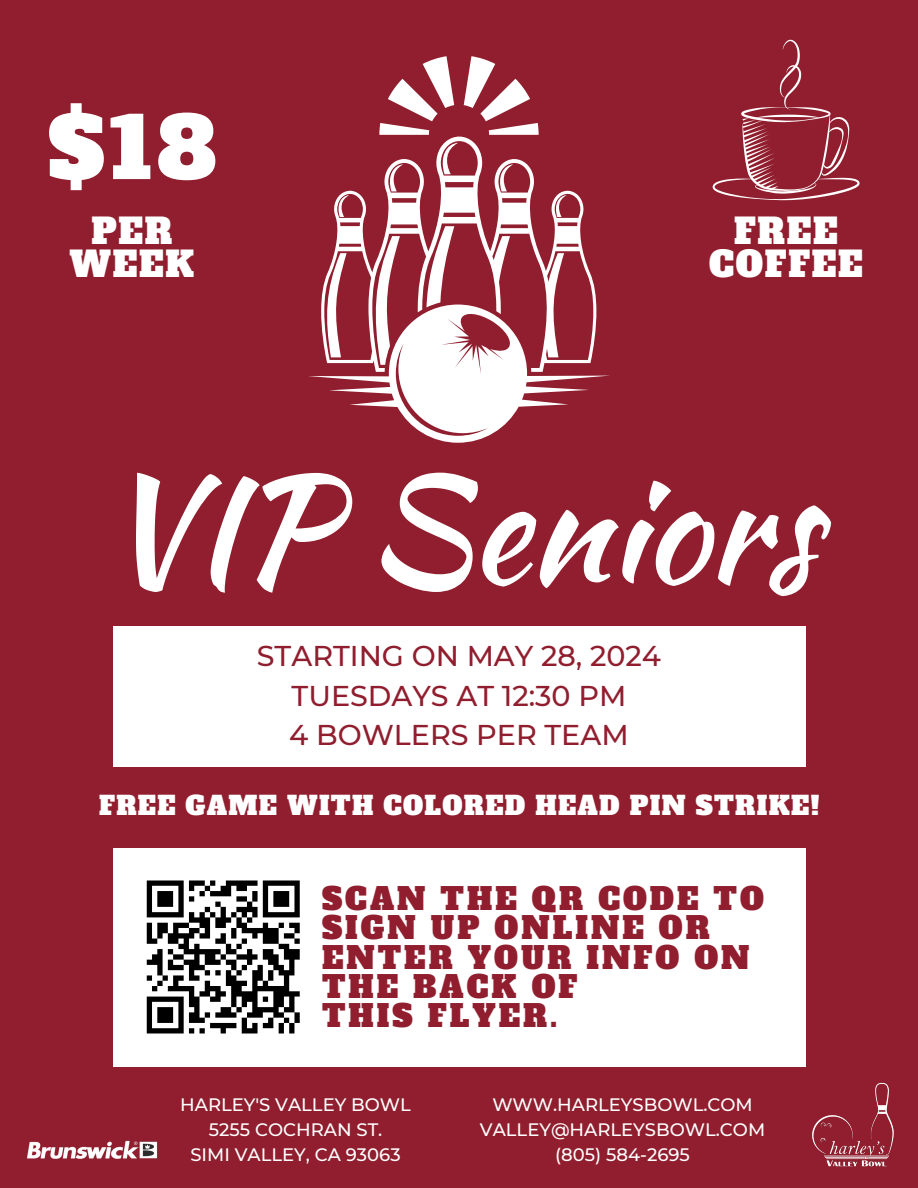
<style>
.page{position:relative;width:918px;height:1188px;background:#901e2e}
.page>*{position:absolute;margin:0;border:0;box-sizing:border-box;transform-origin:0 0}
.t1{font:146.55px "Kaushan Script";color:#fff}
.t2{font:84px "Alfa Slab One";color:#fff}
.t3{font:34.5px/33.8px "Alfa Slab One";letter-spacing:.05em;color:#fff;text-align:center}
.t4{font:30.15px/29.2px "Alfa Slab One";letter-spacing:.1em;color:#901e2e}
.t5{font:500 28.65px/39.3px "Montserrat";color:#901e2e;text-align:center}
.t6{font:25.35px "Alfa Slab One";letter-spacing:.05em;color:#fff}
.t7{font:500 18px "Montserrat";color:#fff}
</style>
<div class="page">
<svg style="left:308px;top:137px;width:302px;height:306px"></svg>
<svg style="left:379px;top:56px;width:160px;height:79px"></svg>
<div style="left:113px;top:626px;width:693px;height:141px;background:#fff"></div>
<svg style="left:712px;top:40px;width:148px;height:160px"></svg>
<div style="left:113px;top:848px;width:692px;height:219px;background:#fff"></div>
<img style="left:812px;top:1082px;width:82px;height:85px">
<svg style="left:147px;top:880px;width:153px;height:153px"></svg>
<img style="left:27px;top:1140px;width:131px;height:19px">
<p class="t2" style="left:48px;top:92px;width:170px">$18</p>
<h5 class="t3" style="left:70px;top:215px;width:126px">PER<br>WEEK</h5>
<h1 class="t3" style="left:709px;top:215px;width:155px">FREE<br>COFFEE</h1>
<p class="t1" style="left:101px;top:422px;width:718px">VIP Seniors</p>
<h4 class="t5" style="left:257px;top:636px;width:406px">STARTING ON MAY 28, 2024<br>TUESDAYS AT 12:30 PM<br>4 BOWLERS PER TEAM</h4>
<p class="t6" style="left:99px;top:789px;width:722px">FREE GAME WITH COLORED HEAD PIN STRIKE!</p>
<p class="t4" style="left:322px;top:885px;width:443px">SCAN THE QR CODE TO<br>SIGN UP ONLINE OR<br>ENTER YOUR INFO ON<br>THE BACK OF<br>THIS FLYER.</p>
<h6 class="t7" style="left:180px;top:1094px;width:232px">HARLEY'S VALLEY BOWL</h6>
<h3 class="t7" style="left:209px;top:1119px;width:175px">5255 COCHRAN ST.</h3>
<p class="t7" style="left:190px;top:1143px;width:212px">SIMI VALLEY, CA 93063</p>
<p class="t7" style="left:492px;top:1094px;width:262px">WWW.HARLEYSBOWL.COM</p>
<p class="t7" style="left:480px;top:1119px;width:287px">VALLEY@HARLEYSBOWL.COM</p>
<p class="t7" style="left:555px;top:1143px;width:136px">(805) 584-2695</p>
</div>
